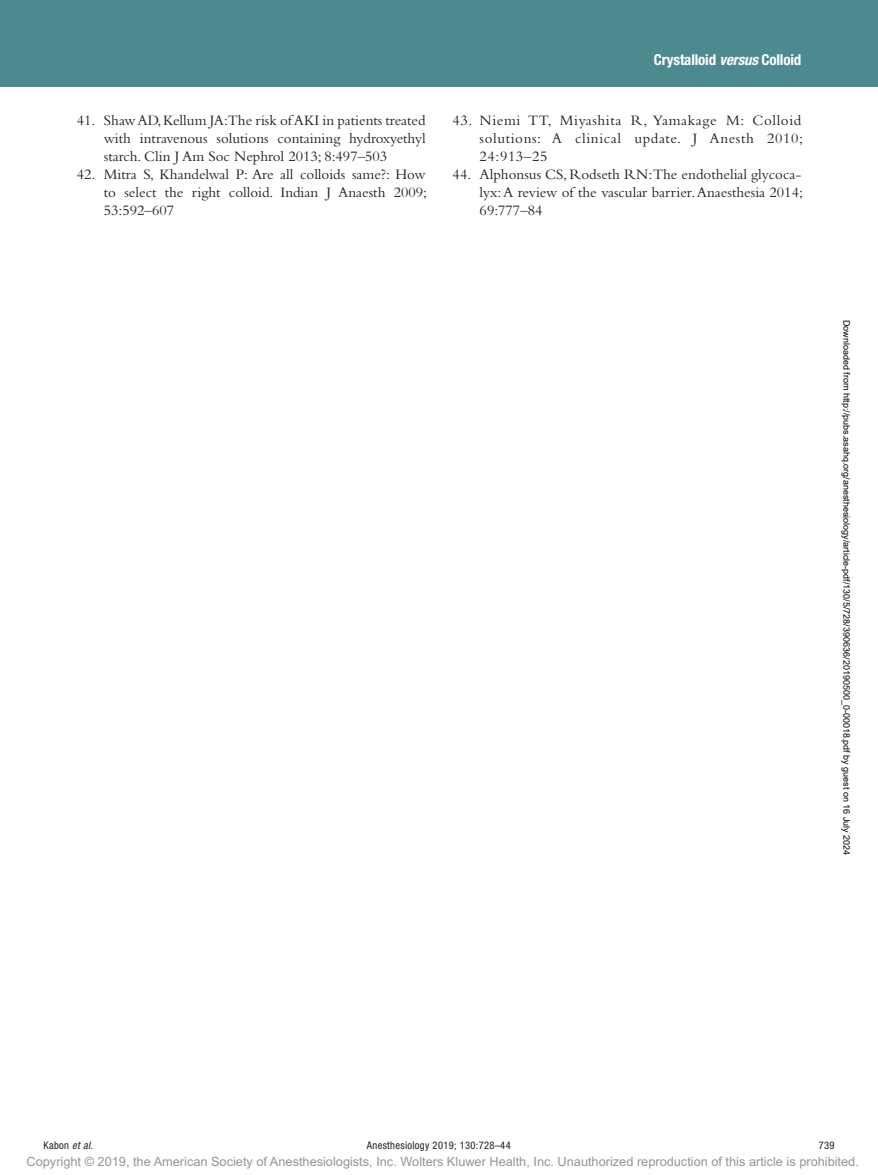
<style>
.page{position:relative;width:878px;height:1175px;background:#fff}
.page>*{position:absolute;margin:0;border:0;box-sizing:border-box;transform-origin:0 0}
.t1{font:15px/18px "Bembo Std";color:#231f20;text-align:justify}
.t2{font:700 condensed 15px "Helvetica Neue LT Std";letter-spacing:-.01em;color:#fff}
.t3{font:12.75px "Arial MT Std";color:#939598}
.t4{font:condensed 10.5px "Helvetica Neue LT Std";letter-spacing:.03em;color:#231f20}
.t5{font:9px "Arial";color:#000}
.s1{font-style:italic}
</style>
<div class="page">
<div style="left:0;top:0;width:878px;height:86px;background:#4d8a90"></div>
<p class="t1" style="left:104px;top:111px;width:323px;text-indent:-27px">41. Shaw AD, Kellum JA:The risk of AKI in patients treated with intravenous solutions containing hydroxyethyl starch. Clin J Am Soc Nephrol 2013; 8:497–503</p>
<p class="t1" style="left:104px;top:165px;width:325px;text-indent:-27px">42. Mitra S, Khandelwal P: Are all colloids same?: How to select the right colloid. Indian J Anaesth 2009; 53:592–607</p>
<p class="t2" style="left:654px;top:51px;width:149px">Crystalloid <span class="s1">versus</span> Colloid</p>
<p class="t1" style="left:479px;top:111px;width:325px;text-indent:-27px">43. Niemi TT, Miyashita R, Yamakage M: Colloid solutions: A clinical update. J Anesth 2010; 24:913–25</p>
<p class="t1" style="left:479px;top:165px;width:325px;text-indent:-27px">44. Alphonsus CS, Rodseth RN:The endothelial glycoca&shy;lyx: A review of the vascular barrier. Anaesthesia 2014; 69:777–84</p>
<p class="t5" style="left:850px;top:320px;width:537px;rotate:90deg">Downloaded from http://pubs.asahq.org/anesthesiology/article-pdf/130/5/728/390636/20190500_0-00018.pdf by guest on 16 July 2024</p>
<p class="t4" style="left:44px;top:1139px;width:51px">Kabon <span class="s1">et al.</span></p>
<p class="t4" style="left:367px;top:1139px;width:145px">Anesthesiology 2019; 130:728–44</p>
<p class="t4" style="left:818px;top:1139px;width:17px">739</p>
<p class="t3" style="left:27px;top:1154px;width:833px">Copyright © 2019, the American Society of Anesthesiologists, Inc. Wolters Kluwer Health, Inc. Unauthorized reproduction of this article is prohibited.</p>
</div>
